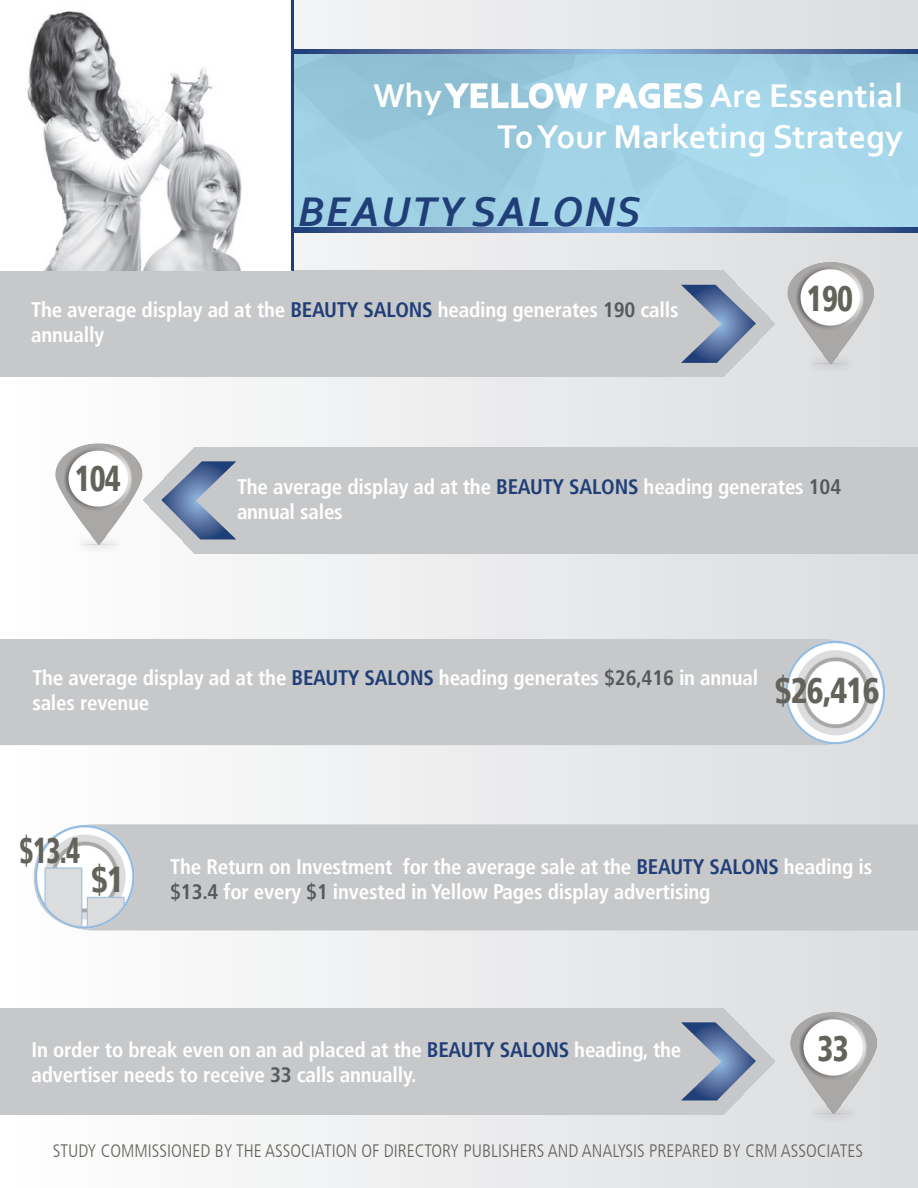
<style>
.page{position:relative;width:918px;height:1188px;background:#fff}
.page>*{position:absolute;margin:0;border:0;box-sizing:border-box;transform-origin:0 0}
.t1{font:italic 700 43.5px "Corbel";letter-spacing:.04em;color:#203e77}
.t2{font:900 condensed 36px "Frutiger LT";letter-spacing:-.025em;color:#63635b;scale:.9 1}
.t3{font:900 condensed 36px "Frutiger LT";letter-spacing:-.025em;color:#63635b;scale:.85 1}
.t4{font:900 condensed 36px "Frutiger LT";letter-spacing:-.025em;color:#63635b;scale:.75 1}
.t5{font:700 34.5px/41.4px "Corbel";color:#fff;text-align:right}
.t6{font:700 condensed 21px/25.2px "Frutiger LT";letter-spacing:-.01em;color:#fff}
.t7{font:300 condensed 18px "Frutiger LT";color:#63635b}
.s1{color:#203e77}
.s2{color:#57585a}
</style>
<div class="page">
<div style="left:1px;top:1px;width:916px;height:1186px;background:linear-gradient(to right,#fffefe,#dbdcde)"></div>
<svg style="left:294px;top:54px;width:624px;height:174px;background:#9ecfe3"></svg>
<img style="left:770px;top:248px;width:148px;height:146px">
<div style="left:0;top:639px;width:770px;height:106px;background:#c7c8ca"></div>
<img style="left:34px;top:429px;width:117px;height:131px">
<img style="left:778px;top:1006px;width:117px;height:126px">
<img style="left:770px;top:619px;width:121px;height:134px">
<div style="left:143px;top:824px;width:775px;height:106px;background:#c7c8ca"></div>
<img style="left:27px;top:815px;width:116px;height:125px">
<svg style="left:294px;top:49px;width:624px;height:5px;background:#5f7cab"></svg>
<svg style="left:294px;top:228px;width:624px;height:4px;background:#5f7cab"></svg>
<div style="left:0;top:271px;width:775px;height:106px;background:#c7c8ca"></div>
<svg style="left:681px;top:285px;width:75px;height:78px;background:#919fb6"></svg>
<div style="left:143px;top:447px;width:775px;height:106px;background:#c7c8ca"></div>
<svg style="left:161px;top:461px;width:75px;height:78px;background:#93a0b8"></svg>
<div style="left:0;top:1008px;width:775px;height:107px;background:#c7c8ca"></div>
<svg style="left:681px;top:1022px;width:75px;height:78px;background:#929fb7"></svg>
<svg style="left:442px;top:81px;width:147px;height:29px"></svg>
<svg style="left:595px;top:76px;width:109px;height:34px"></svg>
<img style="left:1px;top:0;width:290px;height:271px">
<hr style="left:291px;top:0;width:3px;height:271px;background:#203e77">
<h3 class="t5" style="left:373px;top:74px;width:531px">Why Yellow Pages Are Essential<br>To Your Marketing Strategy</h3>
<h1 class="t1" style="left:298px;top:185px;width:343px">BEAUTY SALONS</h1>
<p class="t6" style="left:31px;top:297px;width:649px">The average display ad at the <span class="s1">Beauty Salons</span> heading generates <span class="s2">190</span> calls annually</p>
<h2 class="t3" style="left:807px;top:277px;width:56px">190</h2>
<h2 class="t3" style="left:75px;top:457px;width:56px">104</h2>
<p class="t6" style="left:237px;top:474px;width:606px">The average display ad at the <span class="s1">Beauty Salons</span> heading generates <span class="s2">104 </span>annual sales</p>
<p class="t6" style="left:32px;top:665px;width:727px">The average display ad at the <span class="s1">Beauty Salons</span> heading generates <span class="s2">$26,416</span> in annual sales revenue</p>
<h2 class="t2" style="left:775px;top:669px;width:118px">$26,416</h2>
<h2 class="t4" style="left:20px;top:829px;width:82px">$13.4</h2>
<h2 class="t2" style="left:91px;top:857px;width:38px">$1</h2>
<p class="t6" style="left:170px;top:854px;width:704px">The Return on Investment for the average sale at the <span class="s1">Beauty Salons</span> heading is <span class="s2">$13.4</span> for every <span class="s2">$1</span> invested in Yellow Pages display advertising</p>
<p class="t6" style="left:31px;top:1037px;width:651px">In order to break even on an ad placed at the <span class="s1">Beauty Salons</span> heading, the advertiser needs to receive <span class="s2">33</span> calls annually.</p>
<h2 class="t3" style="left:818px;top:1027px;width:38px">33</h2>
<p class="t7" style="left:53px;top:1140px;width:704px">STUDY COMMISSIONED BY THE ASSOCIATION OF DIRECTORY PUBLISHERS AND ANALYSIS PREPARED BY CRM</p>
<p class="t7" style="left:781px;top:1140px;width:82px">ASSOCIATES</p>
</div>
